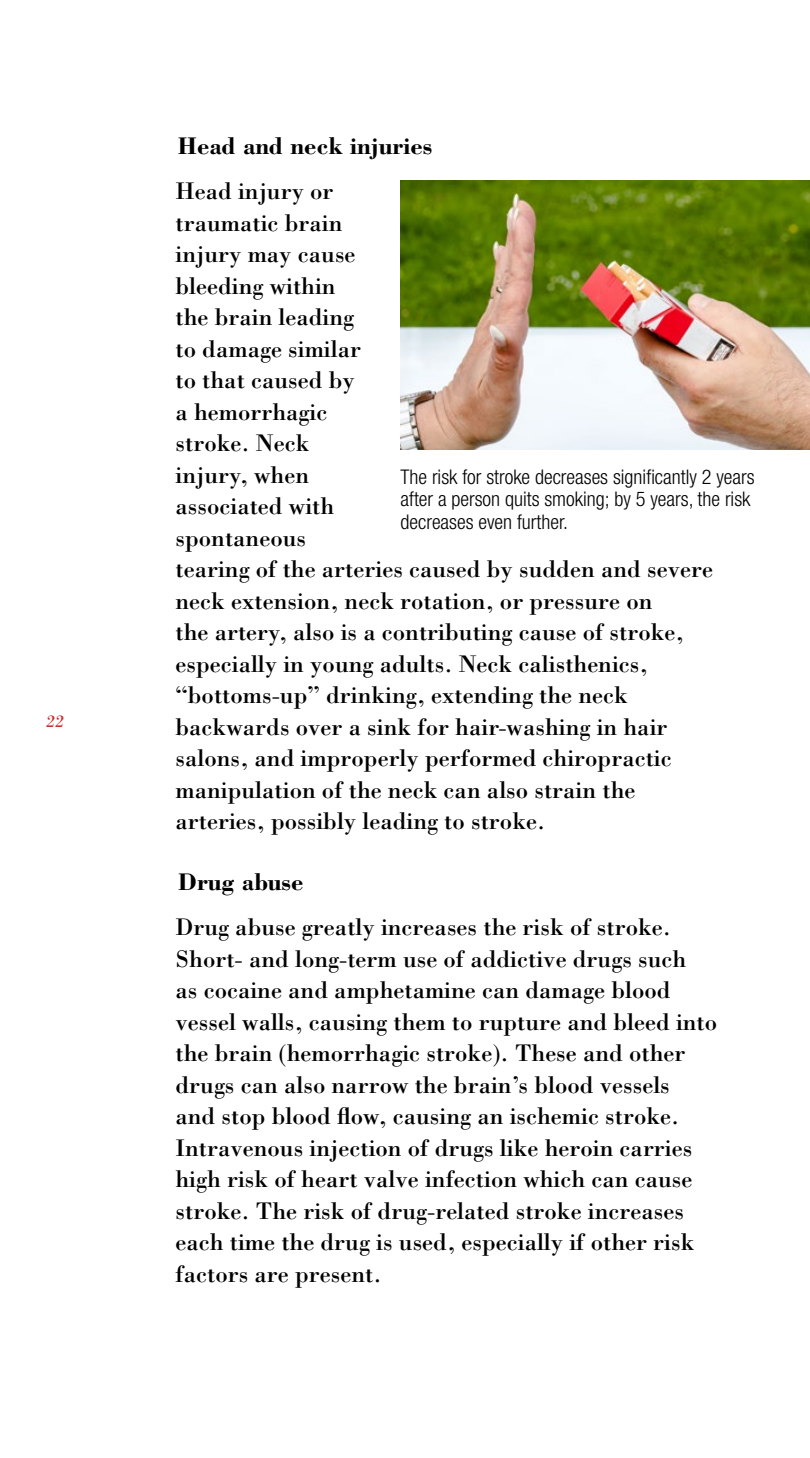
<style>
.page{position:relative;width:810px;height:1458px;background:#fff}
.page>*{position:absolute;margin:0;border:0;box-sizing:border-box;transform-origin:0 0}
.t1{font:24.75px/31.5px "Bodoni";color:#000}
.t2{font:700 24.75px "Bodoni";color:#000}
.t3{font:300 condensed 20.25px/22.5px "Helvetica Neue LT Std";color:#000}
.t4{font:italic 18px "Bodoni";color:#ce2d30}
</style>
<div class="page">
<img style="left:401px;top:180px;width:409px;height:269px">
<p class="t4" style="left:46px;top:710px;width:19px">22</p>
<h4 class="t2" style="left:178px;top:131px;width:256px">Head and neck injuries</h4>
<p class="t1" style="left:175px;top:175px;width:539px">Head injury or<br>traumatic brain<br>injury may cause<br>bleeding within<br>the brain leading<br>to damage similar<br>to that caused by<br>a hemorrhagic<br>stroke. Neck<br>injury, when<br>associated with<br>spontaneous<br>tearing of the arteries caused by sudden and severe neck extension, neck rotation, or pressure on<br>the artery, also is a contributing cause of stroke, especially in young adults. Neck calisthenics, “bottoms-up” drinking, extending the neck backwards over a sink for hair-washing in hair salons, and improperly performed chiropractic manipulation of the neck can also strain the arteries, possibly leading to stroke.</p>
<h4 class="t2" style="left:178px;top:867px;width:127px">Drug abuse</h4>
<p class="t1" style="left:175px;top:911px;width:543px">Drug abuse greatly increases the risk of stroke.<br>Short- and long-term use of addictive drugs such<br>as cocaine and amphetamine can damage blood vessel walls, causing them to rupture and bleed into the brain (hemorrhagic stroke). These and other drugs can also narrow the brain’s blood vessels<br>and stop blood flow, causing an ischemic stroke.<br>Intravenous injection of drugs like heroin carries high risk of heart valve infection which can cause stroke. The risk of drug-related stroke increases each time the drug is used, especially if other risk factors are present.</p>
<p class="t3" style="left:401px;top:465px;width:356px">The risk for stroke decreases significantly 2 years after a person quits smoking; by 5 years, the risk decreases even further.</p>
</div>
